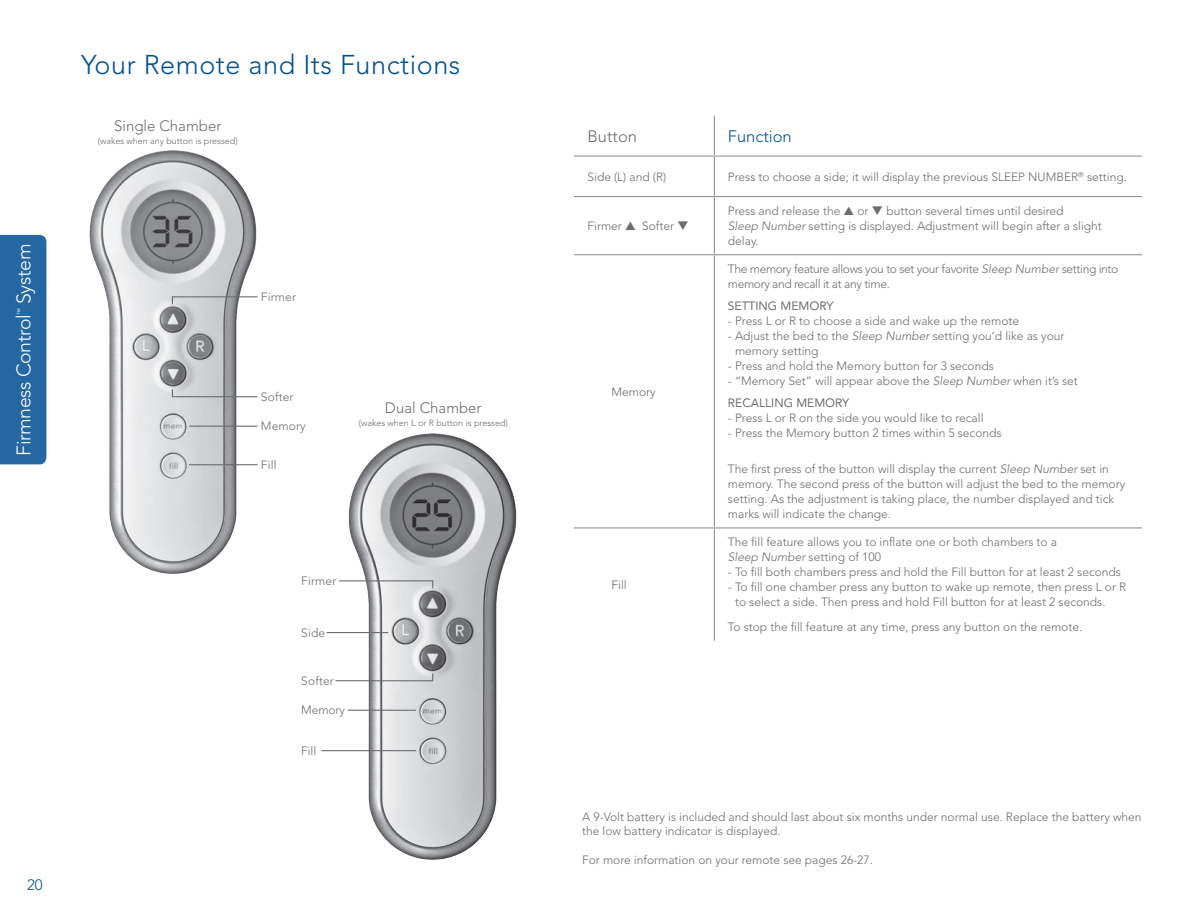
<style>
.page{position:relative;width:1188px;height:918px;background:#fff}
.page>*{position:absolute;margin:0;border:0;box-sizing:border-box;transform-origin:0 0}
.t1{font:300 27px "Avenir LT Std";letter-spacing:.02em;color:#005294}
.t2{font:300 19.5px "Avenir LT Std";letter-spacing:-.02em;color:#fff}
.t3{font:300 16.5px "Avenir LT Std";color:#005294}
.t4{font:300 16.5px "Avenir LT Std";color:#6c6d70}
.t5{font:300 15px "Avenir LT Std";color:#6c6d70}
.t6{font:300 15px "Avenir LT Std";color:#005294}
.t7{font:300 12px/15px "Avenir LT Std";color:#6c6d70}
.t8{font:300 12px/15px "Avenir LT Std";letter-spacing:-.03em;color:#6c6d70}
.t9{font:12px "Avenir LT Std";color:#6c6d70}
.t10{font:300 9px "Avenir LT Std";color:#6c6d70}
.t11{font:300 6.75px "Avenir LT Std";color:#fff}
.s1{font-style:italic}
.s2{font-weight:400}
</style>
<div class="page">
<img style="left:89px;top:150px;width:169px;height:424px">
<img style="left:334px;top:433px;width:183px;height:427px">
<svg style="left:171px;top:296px;width:87px;height:9px"></svg>
<svg style="left:338px;top:580px;width:96px;height:9px"></svg>
<svg style="left:171px;top:388px;width:87px;height:10px"></svg>
<svg style="left:334px;top:672px;width:100px;height:10px"></svg>
<hr style="left:189px;top:426px;width:69px;height:1px;background:#6c6d70">
<hr style="left:189px;top:464px;width:69px;height:1px;background:#6c6d70">
<hr style="left:348px;top:710px;width:68px;height:1px;background:#6c6d70">
<hr style="left:321px;top:750px;width:95px;height:1px;background:#6c6d70">
<hr style="left:327px;top:632px;width:61px;height:1px;background:#6c6d70">
<hr style="left:574px;top:155px;width:140px;height:2px;background:#939598">
<hr style="left:714px;top:155px;width:428px;height:2px;background:#939598">
<hr style="left:714px;top:157px;width:1px;height:39px;background:#939598">
<hr style="left:574px;top:196px;width:140px;height:1px;background:#939598">
<hr style="left:714px;top:196px;width:428px;height:1px;background:#939598">
<hr style="left:714px;top:197px;width:1px;height:57px;background:#939598">
<hr style="left:714px;top:116px;width:1px;height:39px;background:#939598">
<hr style="left:574px;top:254px;width:140px;height:1px;background:#939598">
<hr style="left:714px;top:254px;width:428px;height:1px;background:#939598">
<hr style="left:714px;top:255px;width:1px;height:272px;background:#939598">
<hr style="left:574px;top:527px;width:140px;height:1px;background:#939598">
<hr style="left:714px;top:527px;width:428px;height:1px;background:#939598">
<hr style="left:714px;top:528px;width:1px;height:113px;background:#939598">
<div style="left:0;top:235px;width:46px;height:229px;background:#2567a3"></div>
<h2 class="t2" style="left:12px;top:304px;width:62px;rotate:-90deg">System</h2>
<p class="t11" style="left:16px;top:315px;width:8px;rotate:-90deg">™</p>
<h2 class="t2" style="left:12px;top:456px;width:143px;rotate:-90deg">Firmness Control</h2>
<h1 class="t1" style="left:81px;top:49px;width:381px">Your Remote and Its Functions</h1>
<p class="t5" style="left:114px;top:117px;width:109px">Single Chamber</p>
<p class="t10" style="left:98px;top:136px;width:142px">(wakes when any button is pressed)</p>
<p class="t7" style="left:261px;top:290px;width:37px">Firmer</p>
<p class="t7" style="left:261px;top:389px;width:34px">Softer</p>
<p class="t7" style="left:261px;top:419px;width:46px">Memory</p>
<p class="t7" style="left:261px;top:457px;width:17px">Fill</p>
<p class="t5" style="left:385px;top:399px;width:98px">Dual Chamber</p>
<p class="t10" style="left:359px;top:418px;width:151px">(wakes when L or R button is pressed)</p>
<p class="t7" style="left:301px;top:573px;width:37px">Firmer</p>
<p class="t7" style="left:301px;top:625px;width:25px">Side</p>
<p class="t7" style="left:301px;top:673px;width:34px">Softer</p>
<p class="t7" style="left:301px;top:703px;width:45px">Memory</p>
<p class="t7" style="left:301px;top:743px;width:16px">Fill</p>
<p class="t6" style="left:27px;top:876px;width:17px">20</p>
<h3 class="t4" style="left:588px;top:127px;width:51px">Button</h3>
<h3 class="t3" style="left:728px;top:127px;width:65px">Function</h3>
<p class="t7" style="left:588px;top:169px;width:80px">Side (L) and (R)</p>
<p class="t7" style="left:728px;top:169px;width:400px">Press to choose a side; it will display the previous SLEEP NUMBER<sup>®</sup> setting.</p>
<p class="t7" style="left:588px;top:219px;width:103px">Firmer ▲ Softer ❑</p>
<p class="t7" style="left:728px;top:204px;width:376px">Press and release the ▲ or ❑ button several times until desired<br><span class="s1">Sleep Number</span> setting is displayed. Adjustment will begin after a slight delay.</p>
<p class="t7" style="left:612px;top:384px;width:46px">Memory</p>
<p class="t7" style="left:612px;top:577px;width:17px">Fill</p>
<p class="t8" style="left:728px;top:262px;width:392px">The memory feature allows you to set your favorite <span class="s1">Sleep Number</span> setting into memory and recall it at any time.</p>
<p class="t9" style="left:728px;top:299px;width:107px">SETTING MEMORY</p>
<p class="t7" style="left:728px;top:313px;width:293px">- Press L or R to choose a side and wake up the remote</p>
<p class="t7" style="left:735px;top:328px;width:331px;text-indent:-7px">- Adjust the bed to the <span class="s1">Sleep Number</span> setting you’d like as your memory setting</p>
<p class="t7" style="left:728px;top:358px;width:267px">- Press and hold the Memory button for 3 seconds</p>
<p class="t7" style="left:728px;top:370px;width:351px;line-height:21.8px">- “Memory Set” will appear above the <span class="s1">Sleep Number</span> when it’s set<br><span class="s2">RECALLING MEMORY</span></p>
<p class="t7" style="left:728px;top:410px;width:257px">- Press L or R on the side you would like to recall</p>
<p class="t7" style="left:728px;top:425px;width:275px">- Press the Memory button 2 times within 5 seconds</p>
<p class="t7" style="left:728px;top:462px;width:399px">The first press of the button will display the current <span class="s1">Sleep Number</span> set in memory. The second press of the button will adjust the bed to the memory setting. As the adjustment is taking place, the number displayed and tick marks will indicate the change.</p>
<p class="t7" style="left:728px;top:535px;width:331px">The fill feature allows you to inflate one or both chambers to a<br><span class="s1">Sleep Number</span> setting of 100</p>
<p class="t7" style="left:728px;top:565px;width:395px">- To fill both chambers press and hold the Fill button for at least 2 seconds</p>
<p class="t7" style="left:735px;top:580px;width:393px;text-indent:-7px">- To fill one chamber press any button to wake up remote, then press L or R to select a side. Then press and hold Fill button for at least 2 seconds.</p>
<p class="t7" style="left:728px;top:620px;width:356px">To stop the fill feature at any time, press any button on the remote.</p>
<p class="t7" style="left:582px;top:810px;width:561px;line-height:14.4px">A 9-Volt battery is included and should last about six months under normal use. Replace the battery when the low battery indicator is displayed.</p>
<p class="t7" style="left:582px;top:852px;width:292px">For more information on your remote see pages 26-27.</p>
</div>
